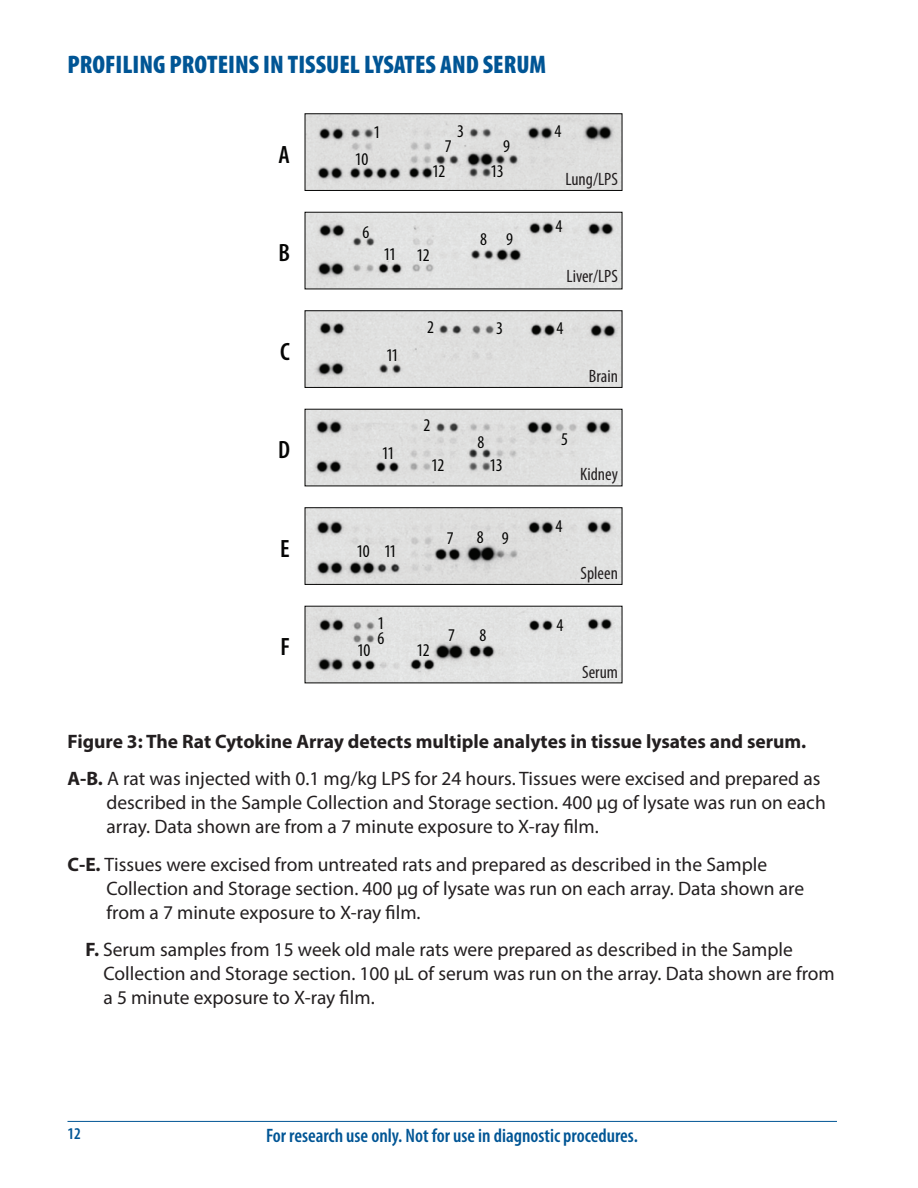
<style>
.page{position:relative;width:918px;height:1188px;background:#fff}
.page>*{position:absolute;margin:0;border:0;box-sizing:border-box;transform-origin:0 0}
.Sectionhead{font:900 condensed 25.5px "Myriad Pro";color:#005595}
.t1{font:600 condensed 25.2px "Myriad Pro";color:#050504}
.Body_Text{font:19.5px/24px "Myriad Pro";color:#231f20}
.Body_Text-2{font:700 19.5px "Myriad Pro";color:#231f20}
.t2{font:600 condensed 19.5px "Myriad Pro";color:#005595}
.t3{font:condensed 18px "Myriad Pro";letter-spacing:-.025em;color:#050504}
.t4{font:condensed 18px "Myriad Pro";color:#231f20}
.t5{font:600 condensed 16.5px "Myriad Pro";color:#005595}
.s1{font-weight:700}
</style>
<div class="page">
<hr style="left:67px;top:1121px;width:770px;height:1px;background:#005595">
<img style="left:307px;top:115px;width:313px;height:74px">
<div style="left:305px;top:113px;width:317px;height:78px;border:1px solid #050504"></div>
<img style="left:307px;top:214px;width:313px;height:73px">
<img style="left:307px;top:608px;width:313px;height:73px">
<img style="left:307px;top:312px;width:313px;height:74px">
<div style="left:305px;top:310px;width:317px;height:78px;border:1px solid #050504"></div>
<img style="left:307px;top:411px;width:313px;height:73px">
<img style="left:307px;top:509px;width:313px;height:74px">
<div style="left:305px;top:507px;width:317px;height:78px;border:1px solid #050504"></div>
<p class="Sectionhead" style="left:68px;top:48px;width:480px">PROFILING PROTEINS IN TISSUEL LYSATES AND SERUM</p>
<p class="t3" style="left:374px;top:121px;width:8px">1</p>
<p class="t3" style="left:457px;top:120px;width:8px">3</p>
<p class="t3" style="left:555px;top:120px;width:8px">4</p>
<p class="t1" style="left:279px;top:141px;width:13px">A</p>
<p class="t3" style="left:355px;top:148px;width:15px">10</p>
<p class="t3" style="left:445px;top:136px;width:8px">7</p>
<p class="t3" style="left:503px;top:136px;width:8px">9</p>
<p class="t3" style="left:432px;top:161px;width:15px">12</p>
<p class="t3" style="left:490px;top:160px;width:15px">13</p>
<p class="t4" style="left:566px;top:168px;width:54px">Lung/LPS</p>
<p class="t1" style="left:278px;top:239px;width:13px">B</p>
<p class="t3" style="left:363px;top:221px;width:8px">6</p>
<p class="t3" style="left:384px;top:243px;width:14px">11</p>
<p class="t3" style="left:416px;top:244px;width:15px">12</p>
<p class="t3" style="left:480px;top:228px;width:8px">8</p>
<p class="t3" style="left:506px;top:228px;width:8px">9</p>
<p class="t3" style="left:556px;top:215px;width:8px">4</p>
<p class="t4" style="left:567px;top:265px;width:53px">Liver/LPS</p>
<p class="t3" style="left:427px;top:316px;width:8px">2</p>
<p class="t3" style="left:496px;top:317px;width:8px">3</p>
<p class="t3" style="left:557px;top:317px;width:8px">4</p>
<p class="t1" style="left:280px;top:338px;width:11px">C</p>
<p class="t3" style="left:386px;top:344px;width:14px">11</p>
<p class="t4" style="left:589px;top:365px;width:30px">Brain</p>
<p class="t3" style="left:423px;top:414px;width:8px">2</p>
<p class="t1" style="left:278px;top:436px;width:13px">D</p>
<p class="t3" style="left:382px;top:442px;width:14px">11</p>
<p class="t3" style="left:431px;top:454px;width:15px">12</p>
<p class="t3" style="left:478px;top:431px;width:8px">8</p>
<p class="t3" style="left:489px;top:454px;width:15px">13</p>
<p class="t3" style="left:561px;top:429px;width:8px">5</p>
<p class="t4" style="left:580px;top:463px;width:39px">Kidney</p>
<p class="t1" style="left:280px;top:535px;width:11px">E</p>
<p class="t3" style="left:356px;top:540px;width:15px">10</p>
<p class="t3" style="left:384px;top:540px;width:14px">11</p>
<p class="t3" style="left:447px;top:528px;width:8px">7</p>
<p class="t3" style="left:477px;top:527px;width:8px">8</p>
<p class="t3" style="left:502px;top:528px;width:8px">9</p>
<p class="t3" style="left:556px;top:515px;width:8px">4</p>
<p class="t4" style="left:581px;top:562px;width:39px">Spleen</p>
<p class="t1" style="left:280px;top:633px;width:11px">F</p>
<p class="t3" style="left:357px;top:639px;width:15px">10</p>
<p class="t3" style="left:377px;top:612px;width:8px">1</p>
<p class="t3" style="left:557px;top:614px;width:8px">4</p>
<p class="t3" style="left:448px;top:624px;width:8px">7</p>
<p class="t3" style="left:479px;top:624px;width:8px">8</p>
<p class="t3" style="left:377px;top:627px;width:8px">6</p>
<p class="t3" style="left:416px;top:639px;width:15px">12</p>
<p class="t4" style="left:582px;top:661px;width:37px">Serum</p>
<p class="Body_Text-2" style="left:68px;top:729px;width:740px">Figure 3: The Rat Cytokine Array detects multiple analytes in tissue lysates and serum.</p>
<p class="Body_Text" style="left:106px;top:767px;width:721px;text-indent:-39px"><span class="s1">A-B.</span> A rat was injected with 0.1 mg/kg LPS for 24 hours. Tissues were excised and prepared as described in the Sample Collection and Storage section. 400 μg of lysate was run on each array. Data shown are from a 7 minute exposure to X-ray film.</p>
<p class="Body_Text" style="left:106px;top:852px;width:699px;text-indent:-39px"><span class="s1">C-E.</span> Tissues were excised from untreated rats and prepared as described in the Sample<br>Collection and Storage section. 400 μg of lysate was run on each array. Data shown are from a 7 minute exposure to X-ray film.</p>
<p class="Body_Text" style="left:104px;top:938px;width:733px;text-indent:-18px"><span class="s1">F.</span> Serum samples from 15 week old male rats were prepared as described in the Sample<br>Collection and Storage section. 100 μL of serum was run on the array. Data shown are from a 5 minute exposure to X-ray film.</p>
<p class="t5" style="left:68px;top:1125px;width:15px">12</p>
<p class="t2" style="left:266px;top:1125px;width:373px">For research use only. Not for use in diagnostic procedures.</p>
</div>
